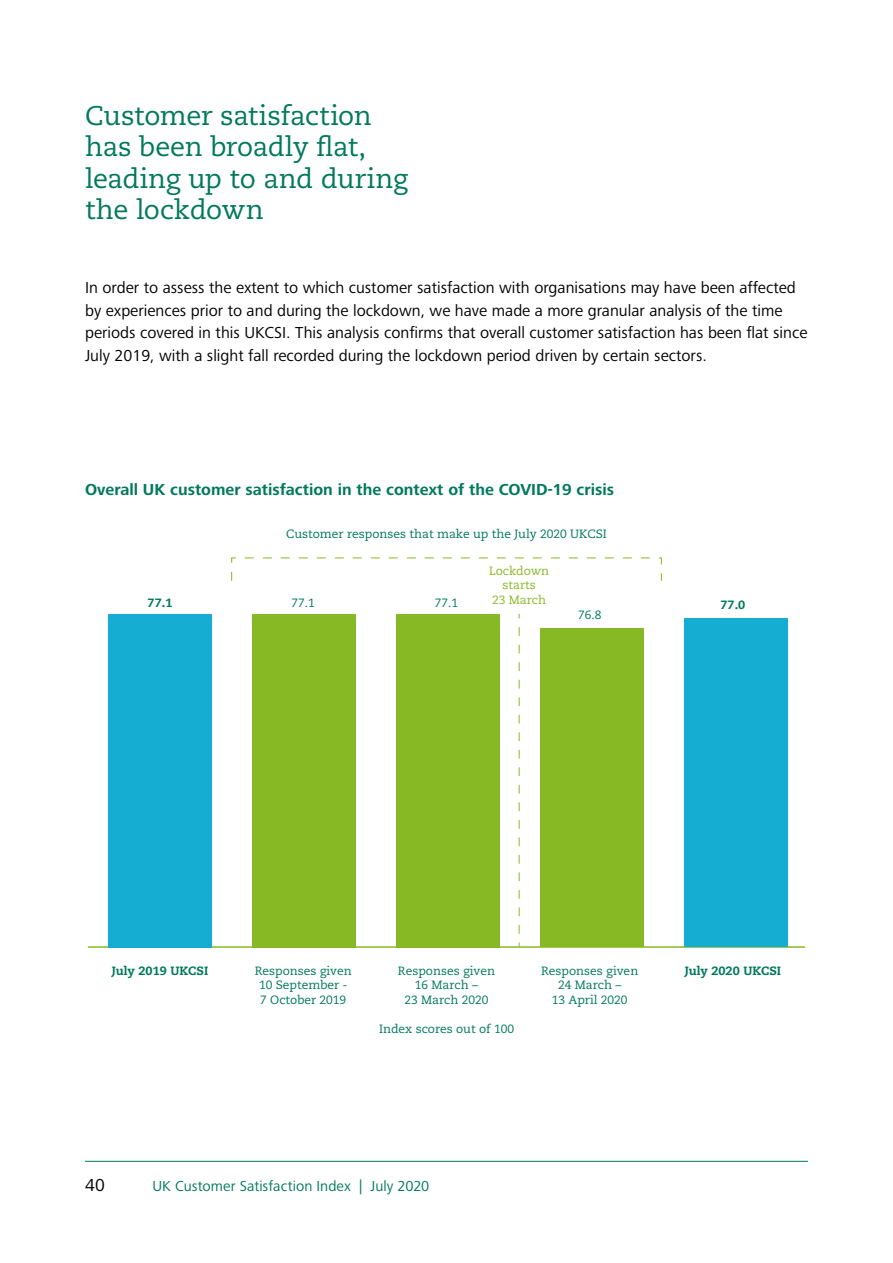
<style>
.page{position:relative;width:893px;height:1263px;background:#fff}
.page>*{position:absolute;margin:0;border:0;box-sizing:border-box;transform-origin:0 0}
.t1{font:27px/31.5px "Caecilia LT Std";letter-spacing:-.01em;color:#00795d}
.t2{font:18px "Frutiger Next Pro";color:#000}
.t3{font:16.5px/22.5px "Frutiger Next Pro";color:#000}
.t4{font:700 16.5px "Frutiger Next Pro";color:#00795d}
.t5{font:15px "Frutiger Next Pro";letter-spacing:.005em;color:#00795d}
.t6{font:12px/14.4px "Caecilia LT Std";color:#00795d;text-align:center}
.t7{font:800 12px "Caecilia LT Std";color:#00795d}
.t8{font:12px/14.4px "Caecilia LT Std";color:#87b925;text-align:center}
</style>
<div class="page">
<hr style="left:85px;top:1161px;width:723px;height:1px;background:#00795d">
<hr style="left:88px;top:946px;width:717px;height:2px;background:#87b925">
<svg style="left:519px;top:627px;width:1px;height:320px"></svg>
<div style="left:109px;top:614px;width:103px;height:333px;background:#15add1"></div>
<div style="left:253px;top:614px;width:103px;height:333px;background:#87b925"></div>
<div style="left:397px;top:614px;width:103px;height:333px;background:#87b925"></div>
<div style="left:540px;top:628px;width:104px;height:319px;background:#87b925"></div>
<div style="left:684px;top:619px;width:104px;height:328px;background:#15add1"></div>
<h1 class="t1" style="left:85px;top:100px;width:324px">Customer satisfaction has been broadly flat, leading up to and during the lockdown</h1>
<p class="t3" style="left:85px;top:277px;width:724px">In order to assess the extent to which customer satisfaction with organisations may have been affected by experiences prior to and during the lockdown, we have made a more granular analysis of the time periods covered in this UKCSI. This analysis confirms that overall customer satisfaction has been flat since July 2019, with a slight fall recorded during the lockdown period driven by certain sectors.</p>
<p class="t4" style="left:85px;top:480px;width:531px">Overall UK customer satisfaction in the context of the COVID-19 crisis</p>
<p class="t6" style="left:286px;top:526px;width:322px">Customer responses that make up the July 2020 UKCSI</p>
<p class="t7" style="left:148px;top:595px;width:26px">77.1</p>
<p class="t6" style="left:292px;top:596px;width:25px">77.1</p>
<p class="t6" style="left:435px;top:596px;width:25px">77.1</p>
<p class="t8" style="left:489px;top:564px;width:62px">Lockdown starts<br>23 March</p>
<p class="t6" style="left:578px;top:607px;width:25px">76.8</p>
<p class="t7" style="left:720px;top:597px;width:26px">77.0</p>
<p class="t7" style="left:112px;top:963px;width:98px">July 2019 UKCSI</p>
<p class="t6" style="left:255px;top:964px;width:99px">Responses given<br>10 September -<br>7 October 2019</p>
<p class="t6" style="left:398px;top:964px;width:99px">Responses given<br>16 March –<br>23 March 2020</p>
<p class="t6" style="left:379px;top:1022px;width:136px">Index scores out of 100</p>
<p class="t6" style="left:541px;top:964px;width:99px">Responses given</p>
<p class="t7" style="left:685px;top:963px;width:98px">July 2020 UKCSI</p>
<p class="t6" style="left:552px;top:978px;width:77px">24 March –<br>13 April 2020</p>
<p class="t2" style="left:85px;top:1175px;width:21px">40</p>
<p class="t5" style="left:152px;top:1177px;width:278px">UK Customer Satisfaction Index | July 2020</p>
</div>
